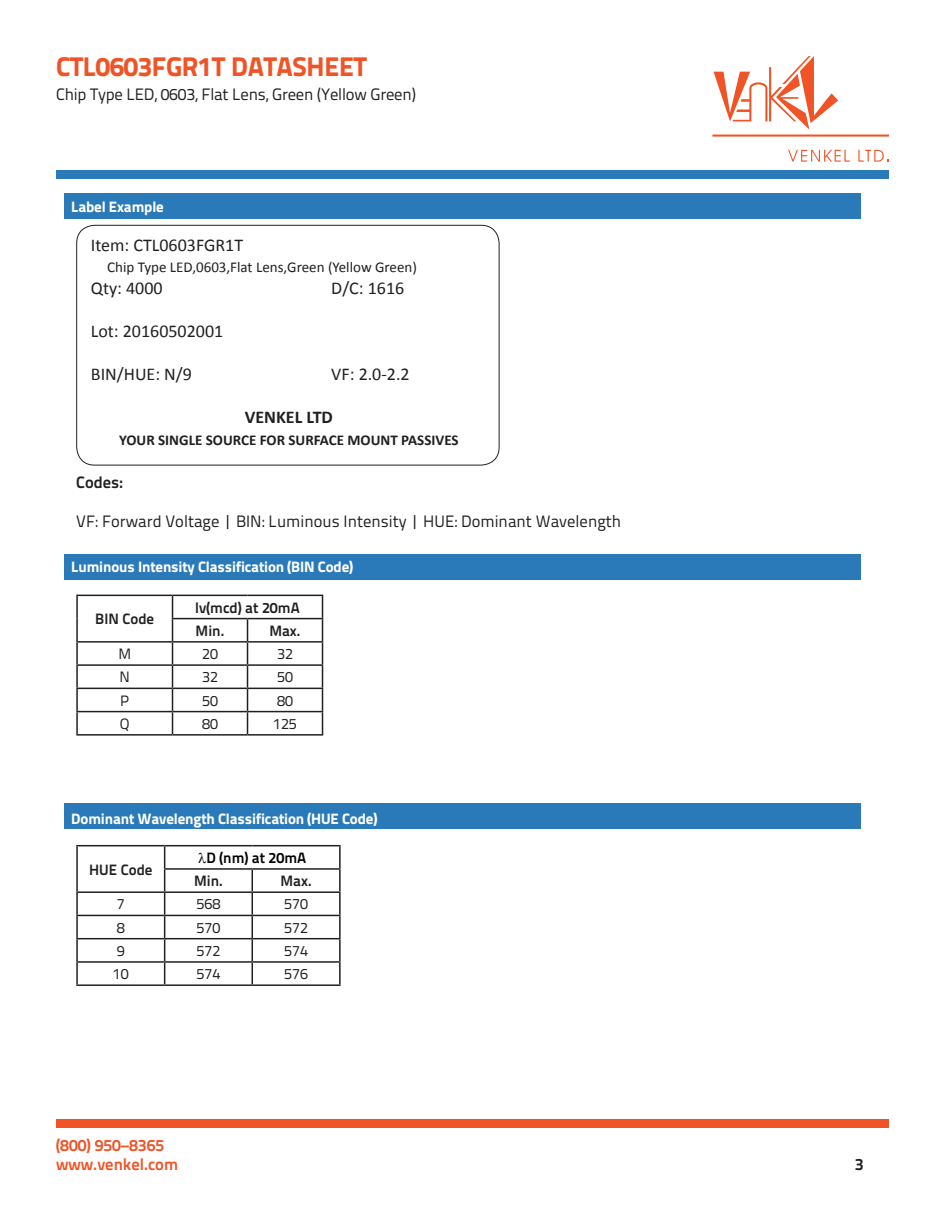
<style>
.page{position:relative;width:945px;height:1215px;background:#fff}
.page>*{position:absolute;margin:0;border:0;box-sizing:border-box;transform-origin:0 0}
.t1{font:800 27px "Titillium Text 22 L";letter-spacing:-.01em;color:#f05325}
.t2{font:18px "Calibri";color:#221f1f}
.t3{font:700 18px "Calibri";color:#221f1f}
.t4{font:16.5px "Titillium Text 22 L";color:#221f1f}
.t5{font:700 16.5px/19.8px "Titillium Text 22 L";color:#f05325}
.t6{font:700 16.5px "Titillium Text 22 L";color:#221f1f}
.t7{font:800 15px "Titillium Text 22 L";letter-spacing:-.01em;color:#fff}
.t8{font:15px "Titillium Text 22 L";color:#221f1f}
.t9{font:15px "Calibri";color:#221f1f}
.t10{font:700 15px/23.2px "Titillium Text 22 L";color:#221f1f}
.t11{font:700 15px "Calibri";color:#221f1f}
.t12{font:700 15px "Titillium Text 22 L";color:#000}
</style>
<div class="page">
<svg style="left:714px;top:56px;width:124px;height:74px"></svg>
<svg style="left:788px;top:150px;width:62px;height:12px"></svg>
<svg style="left:858px;top:150px;width:31px;height:12px"></svg>
<hr style="left:712px;top:135px;width:177px;height:2px;background:#f05325">
<div style="left:56px;top:170px;width:833px;height:9px;background:#2a79b8"></div>
<div style="left:56px;top:1119px;width:833px;height:9px;background:#f05325"></div>
<div style="left:65px;top:554px;width:796px;height:25px;background:#2a79b8"></div>
<div style="left:65px;top:804px;width:796px;height:25px;background:#2a79b8"></div>
<div style="left:65px;top:193px;width:796px;height:26px;background:#2a79b8"></div>
<div style="left:76px;top:225px;width:424px;height:240px;border:1px solid #221f1f;border-radius:18px"></div>
<hr style="left:76px;top:595px;width:97px;height:1px;background:#221f1f">
<hr style="left:76px;top:596px;width:2px;height:23px;background:#221f1f">
<hr style="left:76px;top:619px;width:2px;height:22px;background:#221f1f">
<hr style="left:173px;top:595px;width:75px;height:1px;background:#221f1f">
<hr style="left:248px;top:595px;width:75px;height:1px;background:#221f1f">
<hr style="left:172px;top:618px;width:76px;height:1px;background:#221f1f">
<hr style="left:248px;top:618px;width:75px;height:1px;background:#221f1f">
<hr style="left:76px;top:641px;width:97px;height:2px;background:#221f1f">
<hr style="left:76px;top:643px;width:2px;height:21px;background:#221f1f">
<hr style="left:173px;top:641px;width:75px;height:2px;background:#221f1f">
<hr style="left:248px;top:641px;width:75px;height:2px;background:#221f1f">
<hr style="left:76px;top:664px;width:97px;height:2px;background:#221f1f">
<hr style="left:76px;top:666px;width:2px;height:22px;background:#221f1f">
<hr style="left:173px;top:664px;width:75px;height:2px;background:#221f1f">
<hr style="left:248px;top:664px;width:75px;height:2px;background:#221f1f">
<hr style="left:76px;top:688px;width:97px;height:1px;background:#221f1f">
<hr style="left:76px;top:689px;width:2px;height:22px;background:#221f1f">
<hr style="left:173px;top:688px;width:75px;height:1px;background:#221f1f">
<hr style="left:248px;top:688px;width:75px;height:1px;background:#221f1f">
<hr style="left:76px;top:711px;width:97px;height:1px;background:#221f1f">
<hr style="left:76px;top:712px;width:2px;height:22px;background:#221f1f">
<hr style="left:173px;top:711px;width:75px;height:1px;background:#221f1f">
<svg style="left:172px;top:596px;width:1px;height:138px"></svg>
<hr style="left:248px;top:711px;width:75px;height:1px;background:#221f1f">
<svg style="left:247px;top:619px;width:1px;height:115px"></svg>
<svg style="left:322px;top:596px;width:1px;height:138px"></svg>
<hr style="left:76px;top:734px;width:97px;height:2px;background:#221f1f">
<hr style="left:173px;top:734px;width:75px;height:2px;background:#221f1f">
<hr style="left:248px;top:734px;width:75px;height:2px;background:#221f1f">
<hr style="left:76px;top:845px;width:89px;height:1px;background:#221f1f">
<hr style="left:76px;top:846px;width:2px;height:23px;background:#221f1f">
<hr style="left:76px;top:869px;width:2px;height:22px;background:#221f1f">
<hr style="left:165px;top:845px;width:87px;height:1px;background:#221f1f">
<hr style="left:252px;top:845px;width:89px;height:1px;background:#221f1f">
<hr style="left:339px;top:846px;width:2px;height:22px;background:#221f1f">
<hr style="left:164px;top:868px;width:88px;height:2px;background:#221f1f">
<hr style="left:252px;top:868px;width:89px;height:2px;background:#221f1f">
<hr style="left:339px;top:870px;width:2px;height:21px;background:#221f1f">
<hr style="left:76px;top:891px;width:89px;height:2px;background:#221f1f">
<hr style="left:76px;top:893px;width:2px;height:22px;background:#221f1f">
<hr style="left:165px;top:891px;width:87px;height:2px;background:#221f1f">
<hr style="left:252px;top:891px;width:89px;height:2px;background:#221f1f">
<hr style="left:339px;top:893px;width:2px;height:22px;background:#221f1f">
<hr style="left:76px;top:915px;width:89px;height:1px;background:#221f1f">
<hr style="left:76px;top:916px;width:2px;height:22px;background:#221f1f">
<hr style="left:165px;top:915px;width:87px;height:1px;background:#221f1f">
<hr style="left:252px;top:915px;width:89px;height:1px;background:#221f1f">
<hr style="left:339px;top:916px;width:2px;height:22px;background:#221f1f">
<hr style="left:76px;top:938px;width:89px;height:1px;background:#221f1f">
<hr style="left:76px;top:939px;width:2px;height:22px;background:#221f1f">
<hr style="left:165px;top:938px;width:87px;height:1px;background:#221f1f">
<hr style="left:252px;top:938px;width:89px;height:1px;background:#221f1f">
<hr style="left:339px;top:939px;width:2px;height:22px;background:#221f1f">
<hr style="left:76px;top:961px;width:89px;height:2px;background:#221f1f">
<hr style="left:76px;top:963px;width:2px;height:21px;background:#221f1f">
<hr style="left:165px;top:961px;width:87px;height:2px;background:#221f1f">
<svg style="left:164px;top:846px;width:1px;height:138px"></svg>
<hr style="left:252px;top:961px;width:89px;height:2px;background:#221f1f">
<svg style="left:252px;top:870px;width:1px;height:114px"></svg>
<hr style="left:339px;top:963px;width:2px;height:21px;background:#221f1f">
<hr style="left:76px;top:984px;width:89px;height:2px;background:#221f1f">
<hr style="left:165px;top:984px;width:87px;height:2px;background:#221f1f">
<hr style="left:252px;top:984px;width:89px;height:2px;background:#221f1f">
<h1 class="t1" style="left:56px;top:56px;width:312px">CTL0603FGR1T DATASHEET</h1>
<p class="t4" style="left:56px;top:88px;width:361px">Chip Type LED, 0603, Flat Lens, Green (Yellow Green)</p>
<p class="t7" style="left:71px;top:200px;width:94px">Label Example</p>
<p class="t2" style="left:91px;top:238px;width:154px">Item: CTL0603FGR1T</p>
<p class="t9" style="left:107px;top:261px;width:311px">Chip Type LED,0603,Flat Lens,Green (Yellow Green)</p>
<p class="t2" style="left:91px;top:281px;width:73px">Qty: 4000</p>
<p class="t2" style="left:331px;top:281px;width:75px">D/C: 1616</p>
<p class="t2" style="left:91px;top:324px;width:134px">Lot: 20160502001</p>
<p class="t2" style="left:91px;top:367px;width:103px">BIN/HUE: N/9</p>
<p class="t2" style="left:331px;top:367px;width:80px">VF: 2.0-2.2</p>
<p class="t3" style="left:245px;top:407px;width:90px">VENKEL LTD</p>
<p class="t11" style="left:119px;top:431px;width:341px">YOUR SINGLE SOURCE FOR SURFACE MOUNT PASSIVES</p>
<p class="t6" style="left:76px;top:475px;width:48px">Codes:</p>
<p class="t4" style="left:76px;top:515px;width:546px">VF: Forward Voltage | BIN: Luminous Intensity | HUE: Dominant Wavelength</p>
<p class="t7" style="left:71px;top:560px;width:283px">Luminous Intensity Classification (BIN Code)</p>
<p class="t10" style="left:95px;top:609px;width:60px">BIN Code</p>
<p class="t10" style="left:195px;top:597px;width:106px">lv(mcd) at 20mA<br>Min.</p>
<p class="t10" style="left:269px;top:620px;width:33px">Max.</p>
<p class="t8" style="left:118px;top:648px;width:14px">M</p>
<p class="t8" style="left:202px;top:648px;width:17px">20</p>
<p class="t8" style="left:277px;top:648px;width:17px">32</p>
<p class="t8" style="left:120px;top:671px;width:12px">N</p>
<p class="t8" style="left:202px;top:671px;width:17px">32</p>
<p class="t8" style="left:277px;top:671px;width:17px">50</p>
<p class="t8" style="left:120px;top:694px;width:11px">P</p>
<p class="t8" style="left:202px;top:694px;width:17px">50</p>
<p class="t8" style="left:277px;top:694px;width:17px">80</p>
<p class="t8" style="left:120px;top:718px;width:11px">Q</p>
<p class="t8" style="left:202px;top:718px;width:17px">80</p>
<p class="t8" style="left:273px;top:718px;width:25px">125</p>
<p class="t7" style="left:71px;top:812px;width:307px">Dominant Wavelength Classification (HUE Code)</p>
<p class="t10" style="left:89px;top:859px;width:65px">HUE Code</p>
<p class="t12" style="left:206px;top:852px;width:102px">D (nm) at 20mA</p>
<p class="t10" style="left:194px;top:871px;width:30px">Min.</p>
<p class="t10" style="left:280px;top:871px;width:33px">Max.</p>
<p class="t8" style="left:117px;top:898px;width:9px">7</p>
<p class="t8" style="left:197px;top:898px;width:25px">568</p>
<p class="t8" style="left:284px;top:898px;width:25px">570</p>
<p class="t8" style="left:117px;top:921px;width:9px">8</p>
<p class="t8" style="left:197px;top:921px;width:25px">570</p>
<p class="t8" style="left:284px;top:921px;width:25px">572</p>
<p class="t8" style="left:117px;top:945px;width:9px">9</p>
<p class="t8" style="left:197px;top:945px;width:25px">572</p>
<p class="t8" style="left:284px;top:945px;width:25px">574</p>
<p class="t8" style="left:113px;top:968px;width:17px">10</p>
<p class="t8" style="left:197px;top:968px;width:25px">574</p>
<p class="t8" style="left:284px;top:968px;width:25px">576</p>
<p class="t5" style="left:56px;top:1136px;width:124px">(800) 950–8365 www.venkel.com</p>
<p class="t6" style="left:855px;top:1158px;width:10px">3</p>
</div>
